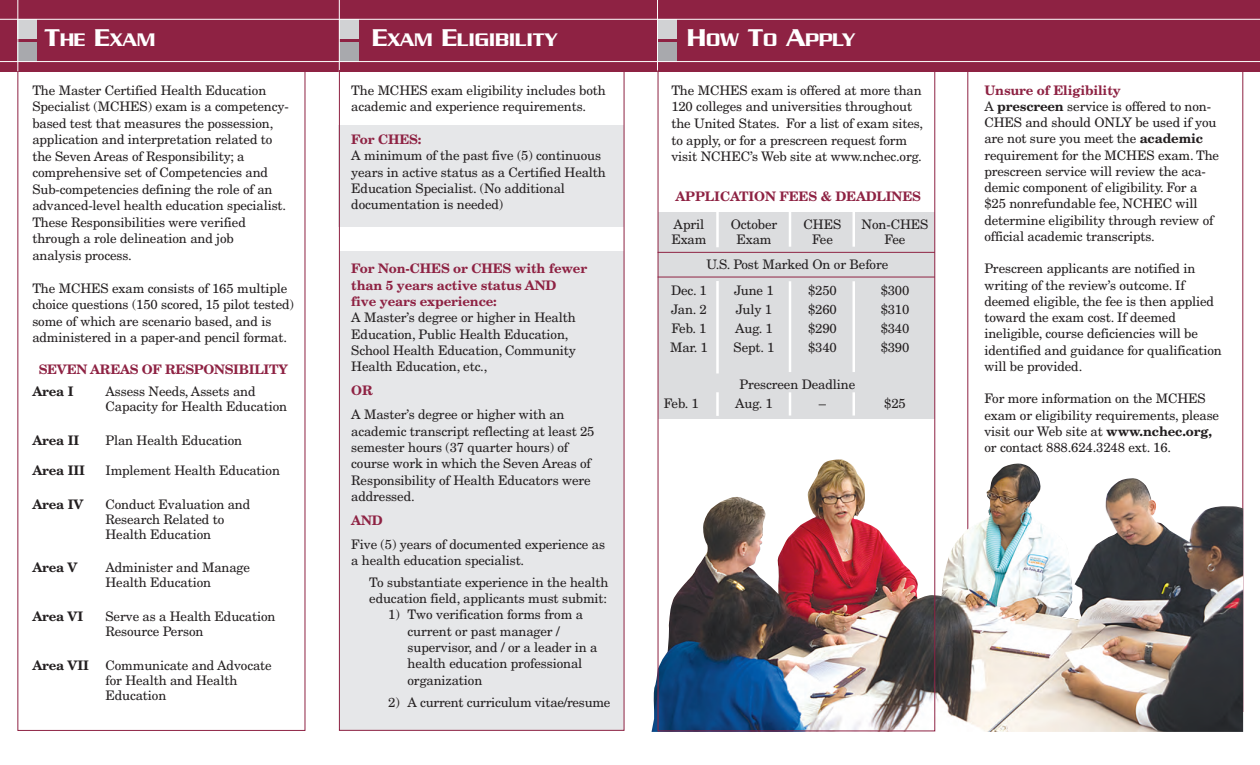
<style>
.page{position:relative;width:1260px;height:765px;background:#fff}
.page>*{position:absolute;margin:0;border:0;box-sizing:border-box;transform-origin:0 0}
.t1{font:500 19.75px "Serpentine";letter-spacing:-.015em;color:#fff}
.t2{font:13.12px/16.4px "New Century Schlbk";letter-spacing:-.01em;color:#231f20}
.t3{font:700 13.12px/16.4px "New Century Schlbk";letter-spacing:-.01em;color:#8e2243}
.t4{font:700 13.12px "New Century Schlbk";letter-spacing:-.01em;color:#231f20}
.s1{font-size:26.25px}
.s2{font-weight:700;color:#8e2243}
.s3{font-weight:700}
</style>
<div class="page">
<div style="left:339px;top:125px;width:285px;height:102px;background:#e6e7e9"></div>
<div style="left:339px;top:251px;width:285px;height:479px;background:#e6e7e9"></div>
<div style="left:658px;top:212px;width:277px;height:207px;background:#dcdddf"></div>
<div style="left:0;top:0;width:1260px;height:72px;background:#8e2243"></div>
<div style="left:18px;top:19px;width:19px;height:20px;background:#d1d2d4"></div>
<div style="left:18px;top:42px;width:19px;height:19px;background:#a8a9ad"></div>
<div style="left:339px;top:19px;width:19px;height:20px;background:#d1d2d4"></div>
<div style="left:339px;top:42px;width:19px;height:19px;background:#a8a9ad"></div>
<div style="left:657px;top:19px;width:20px;height:20px;background:#d1d2d4"></div>
<div style="left:657px;top:42px;width:20px;height:19px;background:#a8a9ad"></div>
<hr style="left:0;top:19px;width:1260px;height:1px;background:#fff">
<hr style="left:0;top:61px;width:1260px;height:1px;background:#fff">
<hr style="left:716px;top:209px;width:3px;height:38px;background:#fff">
<hr style="left:789px;top:209px;width:2px;height:38px;background:#fff">
<hr style="left:853px;top:209px;width:2px;height:38px;background:#fff">
<hr style="left:716px;top:281px;width:3px;height:92px;background:#fff">
<hr style="left:789px;top:281px;width:2px;height:91px;background:#fff">
<hr style="left:853px;top:281px;width:2px;height:91px;background:#fff">
<hr style="left:716px;top:392px;width:3px;height:24px;background:#fff">
<hr style="left:789px;top:392px;width:2px;height:24px;background:#fff">
<hr style="left:853px;top:392px;width:2px;height:24px;background:#fff">
<hr style="left:658px;top:252px;width:277px;height:1px;background:#8e2243">
<hr style="left:658px;top:277px;width:277px;height:1px;background:#8e2243">
<hr style="left:18px;top:0;width:1px;height:71px;background:#fff">
<img style="left:652px;top:459px;width:591px;height:273px">
<hr style="left:657px;top:0;width:1px;height:71px;background:#fff">
<hr style="left:339px;top:0;width:1px;height:72px;background:#fff">
<div style="left:658px;top:70px;width:277px;height:661px;border:1px solid #8e2243"></div>
<div style="left:339px;top:70px;width:285px;height:661px;border:1px solid #8e2243"></div>
<h1 class="t1" style="left:44px;top:34px;width:112px"><span class="s1">T</span>HE <span class="s1">E</span>XAM</h1>
<h1 class="t1" style="left:372px;top:34px;width:187px"><span class="s1">E</span>XAM <span class="s1">E</span>LIGIBILITY</h1>
<h1 class="t1" style="left:687px;top:34px;width:170px"><span class="s1">H</span>OW <span class="s1">T</span>O <span class="s1">A</span>PPLY</h1>
<p class="t2" style="left:32px;top:83px;width:258px">The Master Certified Health Education Specialist (MCHES) exam is a competency&shy;based test that measures the possession, application and interpretation related to the Seven Areas of Responsibility; a comprehensive set of Competencies and Sub-competencies defining the role of an advanced-level health education specialist.<br>These Responsibilities were verified through a role delineation and job<br>analysis process.</p>
<p class="t2" style="left:32px;top:281px;width:263px">The MCHES exam consists of 165 multiple choice questions (150 scored, 15 pilot tested) some of which are scenario based, and is administered in a paper-and pencil format.</p>
<p class="t3" style="left:39px;top:362px;width:251px">SEVEN AREAS OF RESPONSIBILITY</p>
<p class="t4" style="left:32px;top:387px;width:43px">Area I</p>
<p class="t2" style="left:106px;top:385px;width:183px;line-height:15px">Assess Needs, Assets and<br>Capacity for Health Education</p>
<p class="t4" style="left:32px;top:435px;width:48px">Area II</p>
<p class="t2" style="left:106px;top:433px;width:138px">Plan Health Education</p>
<p class="t4" style="left:32px;top:465px;width:54px">Area III</p>
<p class="t2" style="left:106px;top:463px;width:176px">Implement Health Education</p>
<p class="t4" style="left:32px;top:499px;width:53px">Area IV</p>
<p class="t2" style="left:106px;top:498px;width:146px;line-height:15px">Conduct Evaluation and<br>Research Related to<br>Health Education</p>
<p class="t4" style="left:32px;top:563px;width:47px">Area V</p>
<p class="t2" style="left:106px;top:562px;width:146px;line-height:15px">Administer and Manage<br>Health Education</p>
<p class="t4" style="left:32px;top:612px;width:52px">Area VI</p>
<p class="t2" style="left:106px;top:610px;width:171px;line-height:15px">Serve as a Health Education<br>Resource Person</p>
<p class="t4" style="left:32px;top:660px;width:58px">Area VII</p>
<p class="t2" style="left:105px;top:659px;width:168px;line-height:15px">Communicate and Advocate for Health and Health<br>Education</p>
<p class="t2" style="left:351px;top:83px;width:256px">The MCHES exam eligibility includes both academic and experience requirements.</p>
<p class="t3" style="left:351px;top:132px;width:72px">For CHES:</p>
<p class="t2" style="left:351px;top:149px;width:256px">A minimum of the past five (5) continuous years in active status as a Certified Health Education Specialist. (No additional documentation is needed)</p>
<p class="t2" style="left:671px;top:83px;width:253px">The MCHES exam is offered at more than 120 colleges and universities throughout the United States. For a list of exam sites, to apply, or for a prescreen request form visit NCHEC’s Web site at www.nchec.org.</p>
<p class="t3" style="left:675px;top:189px;width:247px">APPLICATION FEES &amp; DEADLINES</p>
<p class="t2" style="left:674px;top:217px;width:32px">April</p>
<p class="t2" style="left:731px;top:217px;width:48px">October</p>
<p class="t2" style="left:804px;top:217px;width:39px">CHES</p>
<p class="t2" style="left:862px;top:217px;width:68px">Non-CHES</p>
<p class="t2" style="left:671px;top:232px;width:37px">Exam</p>
<p class="t2" style="left:736px;top:232px;width:37px">Exam</p>
<p class="t2" style="left:812px;top:232px;width:22px">Fee</p>
<p class="t2" style="left:706px;top:228px;width:201px;line-height:25px;text-indent:178px">Fee<br>U.S. Post Marked On or Before</p>
<p class="t3" style="left:351px;top:262px;width:237px">For Non-CHES or CHES with fewer than 5 years active status AND<br>five years experience:</p>
<p class="t2" style="left:351px;top:311px;width:226px">A Master’s degree or higher in Health Education, Public Health Education, School Health Education, Community Health Education, etc.,</p>
<p class="t3" style="left:351px;top:384px;width:23px">OR</p>
<p class="t2" style="left:351px;top:408px;width:245px">A Master’s degree or higher with an academic transcript reflecting at least 25 semester hours (37 quarter hours) of course work in which the Seven Areas of Responsibility of Health Educators were addressed.</p>
<p class="t3" style="left:351px;top:513px;width:33px">AND</p>
<p class="t2" style="left:351px;top:537px;width:255px">Five (5) years of documented experience as a health education specialist.</p>
<p class="t2" style="left:369px;top:575px;width:241px">To substantiate experience in the health education field, applicants must submit:</p>
<p class="t2" style="left:408px;top:608px;width:192px;text-indent:-19px">1) Two verification forms from a current or past manager / supervisor, and / or a leader in a health education professional organization</p>
<p class="t2" style="left:388px;top:696px;width:224px">2) A current curriculum vitae/resume</p>
<p class="t2" style="left:671px;top:284px;width:37px">Dec. 1</p>
<p class="t2" style="left:734px;top:284px;width:41px">June 1</p>
<p class="t2" style="left:808px;top:284px;width:30px">$250</p>
<p class="t2" style="left:881px;top:284px;width:30px">$300</p>
<p class="t2" style="left:671px;top:302px;width:37px">Jan. 2</p>
<p class="t2" style="left:736px;top:302px;width:38px">July 1</p>
<p class="t2" style="left:808px;top:302px;width:30px">$260</p>
<p class="t2" style="left:881px;top:302px;width:30px">$310</p>
<p class="t2" style="left:671px;top:321px;width:37px">Feb. 1</p>
<p class="t2" style="left:735px;top:321px;width:39px">Aug. 1</p>
<p class="t2" style="left:808px;top:321px;width:30px">$290</p>
<p class="t2" style="left:881px;top:321px;width:30px">$340</p>
<p class="t2" style="left:670px;top:340px;width:39px">Mar. 1</p>
<p class="t2" style="left:734px;top:340px;width:42px">Sept. 1</p>
<p class="t2" style="left:808px;top:340px;width:30px">$340</p>
<p class="t2" style="left:881px;top:340px;width:30px">$390</p>
<p class="t2" style="left:739px;top:377px;width:117px">Prescreen Deadline</p>
<p class="t2" style="left:664px;top:396px;width:37px">Feb. 1</p>
<p class="t2" style="left:735px;top:396px;width:39px">Aug. 1</p>
<p class="t2" style="left:819px;top:396px;width:9px">–</p>
<p class="t2" style="left:884px;top:396px;width:23px">$25</p>
<p class="t2" style="left:984px;top:83px;width:236px"><span class="s2">Unsure of Eligibility<br></span>A <span class="s3">prescreen</span> service is offered to non-CHES and should ONLY be used if you are not sure you meet the <span class="s3">academic </span>requirement for the MCHES exam. The prescreen service will review the aca&shy;demic component of eligibility. For a $25 nonrefundable fee, NCHEC will determine eligibility through review of official academic transcripts.</p>
<p class="t2" style="left:984px;top:262px;width:239px">Prescreen applicants are notified in writing of the review’s outcome. If deemed eligible, the fee is then applied toward the exam cost. If deemed ineligible, course deficiencies will be identified and guidance for qualification will be provided.</p>
<p class="t2" style="left:984px;top:392px;width:236px">For more information on the MCHES exam or eligibility requirements, please visit our Web site at <span class="s3">www.nchec.org, </span>or contact 888.624.3248 ext. 16.</p>
</div>
